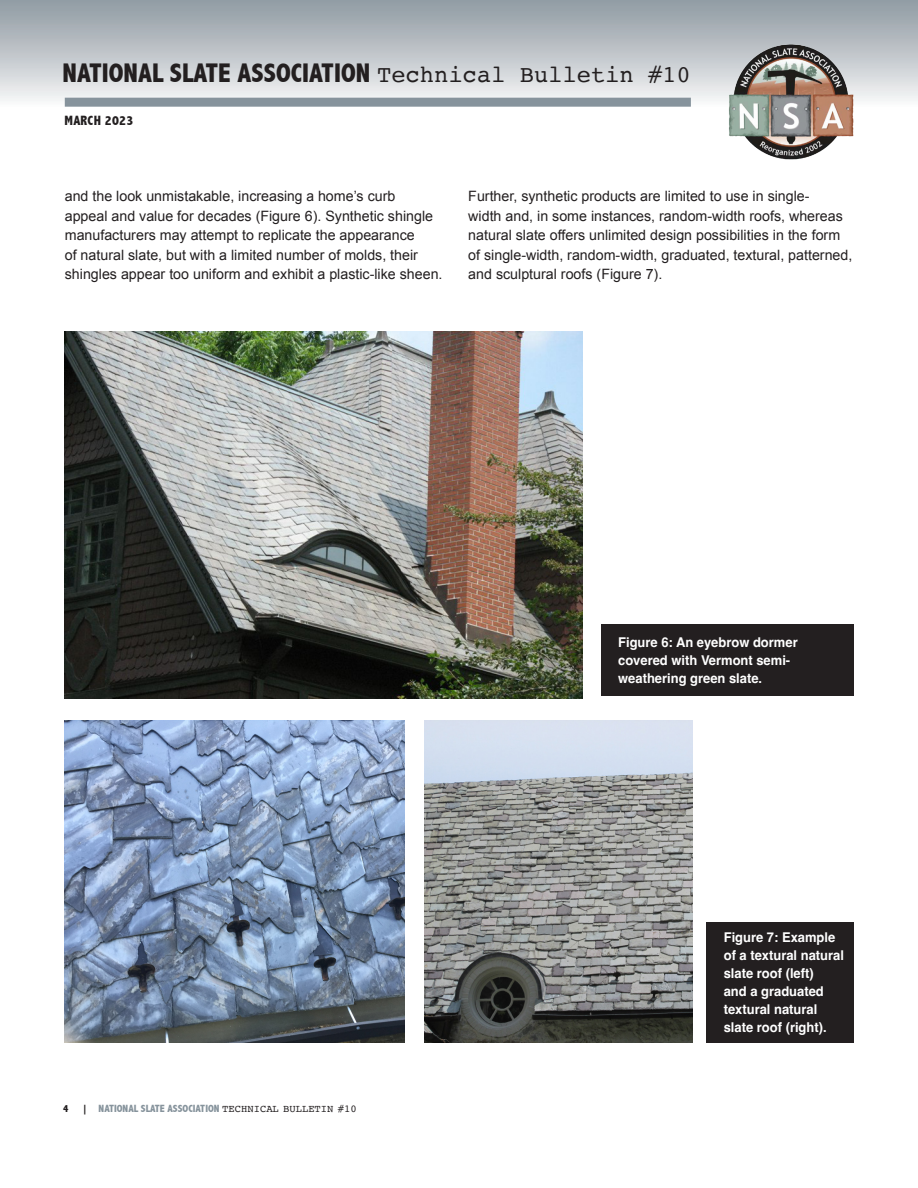
<style>
.page{position:relative;width:918px;height:1188px;background:#fff}
.page>*{position:absolute;margin:0;border:0;box-sizing:border-box;transform-origin:0 0}
.t1{font:800 condensed 27px "Abadi";color:#231f20}
.slate_body_copy_no_i{font:14.25px/19.5px "Arial";color:#231f20}
.slate_captions{font:700 13.5px/18px "Helvetica";color:#fff;scale:.96 1}
.t2{font:800 condensed 13.5px "Abadi";letter-spacing:.02em;color:#231f20}
.t3{font:800 condensed 10.5px "Abadi";color:#86939c}
.t4{font:800 condensed 10.5px "Abadi";color:#231f20}
.s1{font-family:"Courier";font-weight:400;font-stretch:normal;font-size:24px}
.s2{color:#231f20}
.s3{font-family:"Courier";font-weight:400;font-stretch:normal;color:#231f20}
</style>
<div class="page">
<div style="left:0;top:0;width:918px;height:107px;background:linear-gradient(to bottom,#8e98a0,#f8f8f9)"></div>
<img style="left:724px;top:42px;width:133px;height:118px">
<div style="left:65px;top:98px;width:626px;height:9px;background:#86939c"></div>
<img style="left:65px;top:332px;width:518px;height:366px">
<div style="left:601px;top:624px;width:253px;height:72px;background:#231f20"></div>
<div style="left:706px;top:922px;width:148px;height:120px;background:#231f20"></div>
<img style="left:424px;top:720px;width:269px;height:322px">
<img style="left:65px;top:720px;width:340px;height:322px">
<h1 class="t1" style="left:63px;top:57px;width:630px">NATIONAL SLATE ASSOCIATION <span class="s1">Technical Bulletin #10</span></h1>
<p class="t2" style="left:64px;top:113px;width:70px">MARCH 2023</p>
<p class="slate_body_copy_no_i" style="left:65px;top:187px;width:379px">and the look unmistakable, increasing a home’s curb<br>appeal and value for decades (Figure 6). Synthetic shingle manufacturers may attempt to replicate the appearance<br>of natural slate, but with a limited number of molds, their shingles appear too uniform and exhibit a plastic-like sheen.</p>
<p class="slate_body_copy_no_i" style="left:468px;top:187px;width:386px">Further, synthetic products are limited to use in single-<br>width and, in some instances, random-width roofs, whereas natural slate offers unlimited design possibilities in the form of single-width, random-width, graduated, textural, patterned, and sculptural roofs (Figure 7).</p>
<p class="slate_captions" style="left:618px;top:635px;width:188px">Figure 6: An eyebrow dormer covered with Vermont semi&shy;weathering green slate.</p>
<p class="t4" style="left:63px;top:1102px;width:7px">4</p>
<p class="t3" style="left:82px;top:1102px;width:276px"><span class="s2">|</span> NATIONAL SLATE ASSOCIATION <span class="s3">TECHNICAL BULLETIN #10</span></p>
<p class="slate_captions" style="left:724px;top:930px;width:127px">Figure 7: Example of a textural natural slate roof (left)<br>and a graduated textural natural slate roof (right).</p>
</div>
